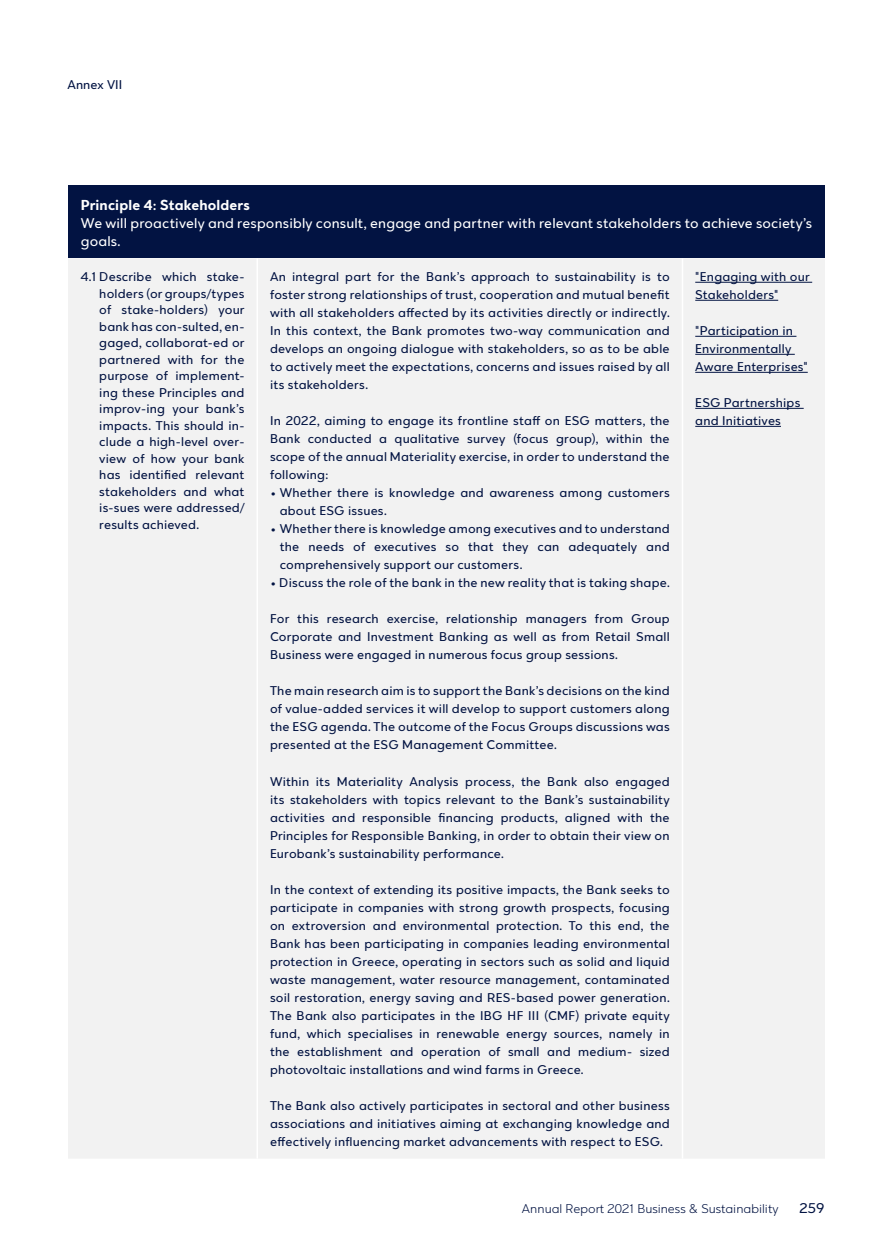
<style>
.page{position:relative;width:893px;height:1234px;background:#fff}
.page>*{position:absolute;margin:0;border:0;box-sizing:border-box;transform-origin:0 0}
.t1{font:15px/18px "Eurobank Sans";letter-spacing:.01em;color:#fff}
.t2{font:700 15px "Eurobank Sans";letter-spacing:.01em;color:#fff}
.t3{font:15px "Eurobank Sans";color:#021342}
.t4{font:13.5px/18px "Eurobank Sans";letter-spacing:.015em;color:#021342;text-align:justify}
.t5{font:300 13.5px "Eurobank Sans";color:#021342}
</style>
<div class="page">
<div style="left:68px;top:185px;width:757px;height:73px;background:#021342"></div>
<div style="left:68px;top:259px;width:757px;height:899px;background:#f2f2f2"></div>
<hr style="left:256px;top:258px;width:2px;height:900px;background:#fff">
<hr style="left:682px;top:258px;width:1px;height:900px;background:#fff">
<hr style="left:695px;top:282px;width:117px;height:1px;background:#021342">
<hr style="left:695px;top:300px;width:83px;height:1px;background:#021342">
<hr style="left:695px;top:336px;width:101px;height:1px;background:#021342">
<hr style="left:695px;top:354px;width:100px;height:1px;background:#021342">
<hr style="left:695px;top:372px;width:113px;height:1px;background:#021342">
<hr style="left:695px;top:408px;width:109px;height:1px;background:#021342">
<hr style="left:695px;top:426px;width:86px;height:1px;background:#021342">
<p class="t4" style="left:68px;top:76px;width:56px">Annex VII</p>
<p class="t2" style="left:81px;top:196px;width:170px">Principle 4: Stakeholders</p>
<p class="t1" style="left:81px;top:214px;width:733px">We will proactively and responsibly consult, engage and partner with relevant stakeholders to achieve society’s goals.</p>
<p class="t4" style="left:99px;top:268px;width:147px;line-height:16.5px;text-indent:-18px">4.1 Describe which stake&shy;holders (or groups/types of stake-holders) your bank has con-sulted, en&shy;gaged, collaborat-ed or partnered with for the purpose of implement&shy;ing these Principles and improv-ing your bank’s impacts. This should in&shy;clude a high-level over&shy;view of how your bank has identified relevant stakeholders and what is-sues were addressed/ results achieved.</p>
<p class="t4" style="left:270px;top:268px;width:401px">An integral part for the Bank’s approach to sustainability is to foster strong relationships of trust, cooperation and mutual benefit with all stakeholders affected by its activities directly or indirectly.<br>In this context, the Bank promotes two-way communication and develops an ongoing dialogue with stakeholders, so as to be able to actively meet the expectations, concerns and issues raised by all its stakeholders.</p>
<p class="t4" style="left:695px;top:268px;width:116px">"Engaging with our<br>Stakeholders"</p>
<p class="t4" style="left:695px;top:322px;width:114px;text-align:left">"Participation in<br>Environmentally<br>Aware Enterprises"</p>
<p class="t4" style="left:695px;top:394px;width:107px">ESG Partnerships and Initiatives</p>
<p class="t4" style="left:270px;top:412px;width:401px">In 2022, aiming to engage its frontline staff on ESG matters, the Bank conducted a qualitative survey (focus group), within the scope of the annual Materiality exercise, in order to understand the following:</p>
<p class="t4" style="left:280px;top:484px;width:391px;text-indent:-10px">• Whether there is knowledge and awareness among customers about ESG issues.</p>
<p class="t4" style="left:280px;top:520px;width:391px;text-indent:-10px">• Whether there is knowledge among executives and to understand the needs of executives so that they can adequately and comprehensively support our customers.</p>
<p class="t4" style="left:270px;top:574px;width:401px">• Discuss the role of the bank in the new reality that is taking shape.</p>
<p class="t4" style="left:270px;top:610px;width:401px">For this research exercise, relationship managers from Group Corporate and Investment Banking as well as from Retail Small Business were engaged in numerous focus group sessions.</p>
<p class="t4" style="left:270px;top:682px;width:401px">The main research aim is to support the Bank’s decisions on the kind of value-added services it will develop to support customers along the ESG agenda. The outcome of the Focus Groups discussions was presented at the ESG Management Committee.</p>
<p class="t4" style="left:270px;top:772px;width:401px">Within its Materiality Analysis process, the Bank also engaged its stakeholders with topics relevant to the Bank’s sustainability activities and responsible financing products, aligned with the Principles for Responsible Banking, in order to obtain their view on Eurobank’s sustainability performance.</p>
<p class="t4" style="left:270px;top:880px;width:401px">In the context of extending its positive impacts, the Bank seeks to participate in companies with strong growth prospects, focusing on extroversion and environmental protection. To this end, the Bank has been participating in companies leading environmental protection in Greece, operating in sectors such as solid and liquid waste management, water resource management, contaminated soil restoration, energy saving and RES-based power generation.<br>The Bank also participates in the IBG HF III (CMF) private equity fund, which specialises in renewable energy sources, namely in the establishment and operation of small and medium- sized photovoltaic installations and wind farms in Greece.</p>
<p class="t4" style="left:270px;top:1096px;width:401px">The Bank also actively participates in sectoral and other business associations and initiatives aiming at exchanging knowledge and effectively influencing market advancements with respect to ESG.</p>
<p class="t5" style="left:522px;top:1200px;width:258px">Annual Report 2021 Business &amp; Sustainability</p>
<p class="t3" style="left:800px;top:1199px;width:26px">259</p>
</div>
